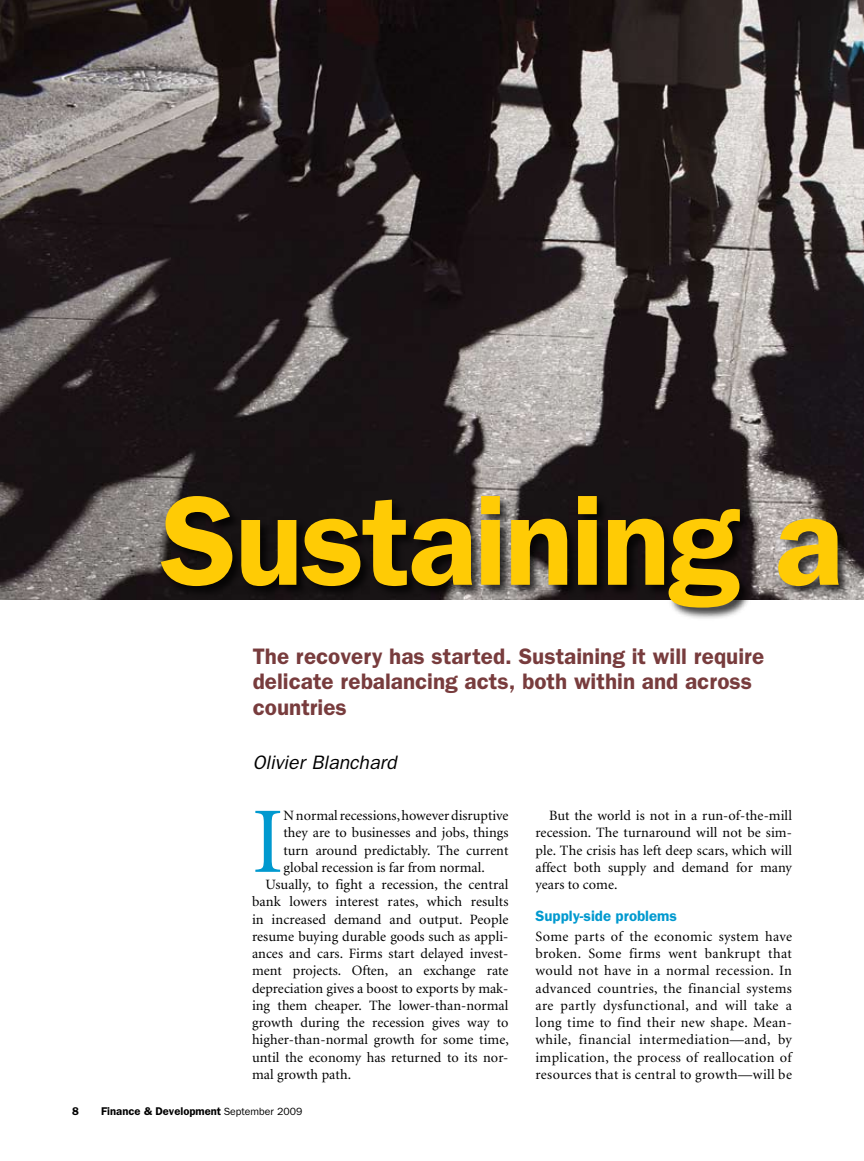
<style>
.page{position:relative;width:864px;height:1161px;background:#fff}
.page>*{position:absolute;margin:0;border:0;box-sizing:border-box;transform-origin:0 0}
.t1{font:600 127.5px "Franklin Gothic";color:#ffcb05}
.t2{font:93.9px "Minion";color:#0099cf}
.t3{font:600 22.5px/25.5px "Franklin Gothic";color:#783c3d}
.t4{font:italic 19.5px "Franklin Gothic";color:#000}
.t5{font:600 15px "Franklin Gothic";color:#0099cf}
.t6{font:14.25px/17.2px "Minion";letter-spacing:.005em;color:#000;text-align:justify}
.t7{font:600 11.25px "Franklin Gothic";color:#000}
.s1{font-weight:400;font-size:10.5px}
</style>
<div class="page">
<img style="left:0;top:0;width:864px;height:600px">
<div style="left:160px;top:478px;width:704px;height:143px;background:#000;opacity:.74"></div>
<h1 class="t1" style="left:160px;top:466px;width:684px">Sustaining a</h1>
<h3 class="t3" style="left:253px;top:643px;width:513px">The recovery has started. Sustaining it will require delicate rebalancing acts, both within and across countries-</h3>
<h3 class="t4" style="left:253px;top:751px;width:146px">Olivier Blanchard</h3>
<h2 class="t2" style="left:252px;top:796px;width:33px">I</h2>
<p class="t6" style="left:284px;top:807px;width:226px">n normal recessions, however disruptive</p>
<p class="t6" style="left:284px;top:825px;width:226px">they are to businesses and jobs, things</p>
<p class="t6" style="left:284px;top:842px;width:226px">turn around predictably. The current</p>
<p class="t6" style="left:284px;top:859px;width:200px">global recession is far from normal.-</p>
<p class="t6" style="left:266px;top:876px;width:244px">Usually, to fight a recession, the central</p>
<p class="t6" style="left:252px;top:894px;width:258px">bank lowers interest rates, which results</p>
<p class="t6" style="left:252px;top:911px;width:258px">in increased demand and output. People</p>
<p class="t6" style="left:252px;top:928px;width:258px">resume buying durable goods such as appli-</p>
<p class="t6" style="left:252px;top:945px;width:258px">ances and cars. Firms start delayed invest-</p>
<p class="t6" style="left:252px;top:963px;width:258px">ment projects. Often, an exchange rate</p>
<p class="t6" style="left:252px;top:980px;width:258px">depreciation gives a boost to exports by mak-</p>
<p class="t6" style="left:252px;top:997px;width:258px">ing them cheaper. The lower-than-normal</p>
<p class="t6" style="left:252px;top:1014px;width:258px">growth during the recession gives way to</p>
<p class="t6" style="left:252px;top:1032px;width:258px">higher-than-normal growth for some time,</p>
<p class="t6" style="left:252px;top:1049px;width:258px">until the economy has returned to its nor-</p>
<p class="t6" style="left:252px;top:1066px;width:98px">mal growth path.-</p>
<p class="t7" style="left:101px;top:1105px;width:203px">Finance &amp; Development <span class="s1">September 2009</span></p>
<p class="t6" style="left:536px;top:807px;width:258px;text-indent:14px">But the world is not in a run-of-the-mill recession. The turnaround will not be sim&shy;ple. The crisis has left deep scars, which will affect both supply and demand for many years to come.-</p>
<p class="t5" style="left:536px;top:907px;width:143px">Supply-side problems</p>
<p class="t6" style="left:536px;top:928px;width:258px">Some parts of the economic system have broken. Some firms went bankrupt that would not have in a normal recession. In advanced countries, the financial systems are partly dysfunctional, and will take a long time to find their new shape. Mean&shy;while, financial intermediation—and, by implication, the process of reallocation of resources that is central to growth—will be</p>
</div>
